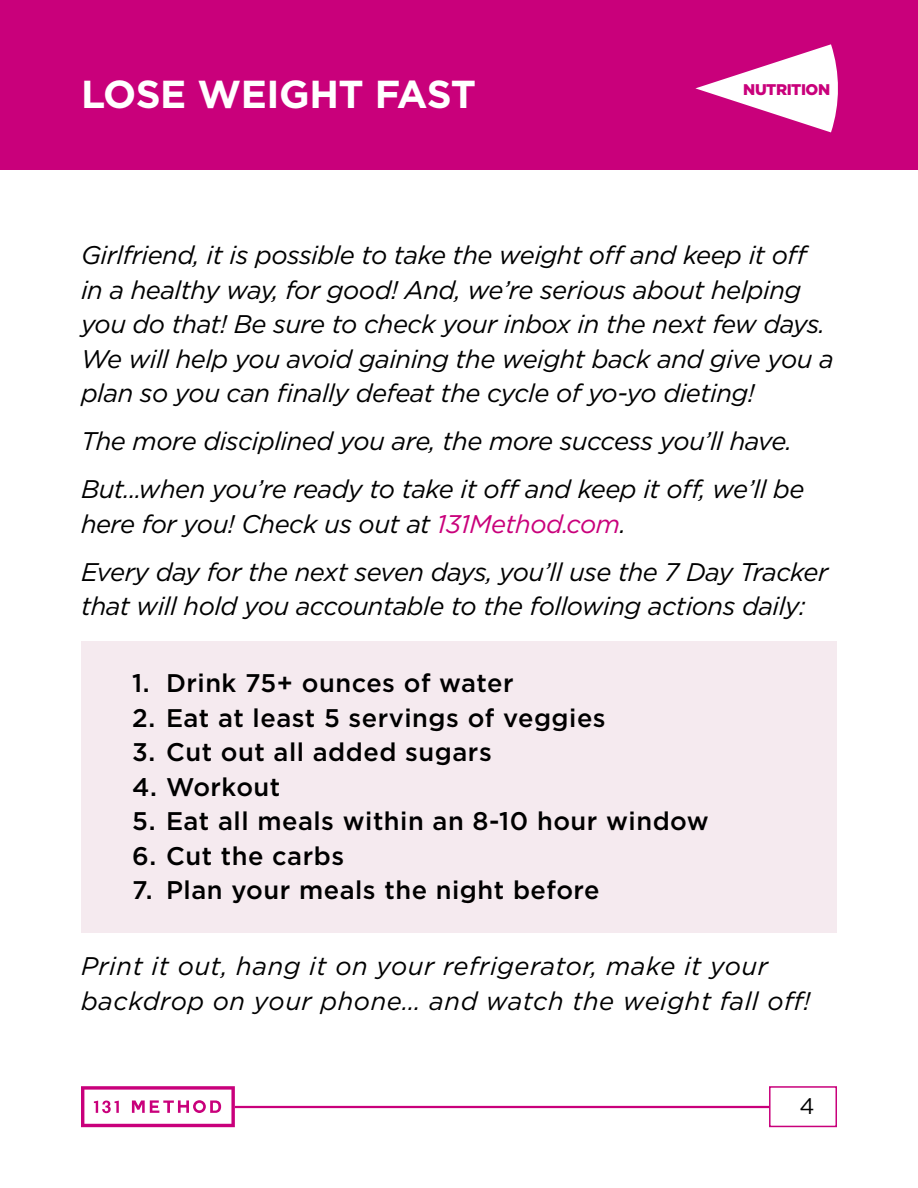
<style>
.page{position:relative;width:918px;height:1188px;background:#fff}
.page>*{position:absolute;margin:0;border:0;box-sizing:border-box;transform-origin:0 0}
.t1{font:700 39px "Gotham";letter-spacing:-.01em;color:#fff}
.t2{font:italic 25.5px/34.5px "Gotham";letter-spacing:-.02em;color:#000}
.t3{font:500 25.5px "Gotham";letter-spacing:.02em;color:#000}
.t4{font:italic 25.5px/34.5px "Gotham";letter-spacing:.02em;color:#000}
.t5{font:22.5px "Gotham";color:#000}
.t6{font:900 15.45px "Gotham";letter-spacing:-.03em;color:#c9007b}
.s1{color:#c9007b}
</style>
<div class="page">
<div style="left:0;top:0;width:918px;height:170px;background:#c9007b"></div>
<hr style="left:235px;top:1106px;width:534px;height:2px;background:#c9007b">
<svg style="left:81px;top:1086px;width:154px;height:41px"></svg>
<div style="left:769px;top:1086px;width:68px;height:41px;border:2px solid #c9007b"></div>
<svg style="left:695px;top:44px;width:143px;height:88px"></svg>
<div style="left:81px;top:642px;width:756px;height:291px;background:#f5eaef"></div>
<h1 class="t1" style="left:81px;top:68px;width:397px">LOSE WEIGHT FAST</h1>
<p class="t6" style="left:743px;top:79px;width:88px">NUTRITION</p>
<p class="t2" style="left:81px;top:237px;width:754px">Girlfriend, it is possible to take the weight off and keep it off in a healthy way, for good! And, we’re serious about helping you do that! Be sure to check your inbox in the next few days.<br>We will help you avoid gaining the weight back and give you a plan so you can finally defeat the cycle of yo-yo dieting!</p>
<p class="t2" style="left:81px;top:417px;width:725px;line-height:48px">The more disciplined you are, the more success you’ll have.<br>But...when you’re ready to take it off and keep it off, we’ll be</p>
<p class="t2" style="left:81px;top:499px;width:749px;line-height:48px">here for you! Check us out at <span class="s1">131Method.com</span>.<br>Every day for the next seven days, you’ll use the 7 Day Tracker</p>
<p class="t2" style="left:81px;top:588px;width:726px">that will hold you accountable to the following actions daily:</p>
<p class="t3" style="left:132px;top:667px;width:383px">1. Drink 75+ ounces of water</p>
<p class="t3" style="left:132px;top:701px;width:475px">2. Eat at least 5 servings of veggies</p>
<p class="t3" style="left:132px;top:736px;width:361px">3. Cut out all added sugars</p>
<p class="t3" style="left:132px;top:770px;width:150px">4. Workout</p>
<p class="t3" style="left:132px;top:805px;width:578px">5. Eat all meals within an 8-10 hour window</p>
<p class="t3" style="left:132px;top:839px;width:213px">6. Cut the carbs</p>
<p class="t3" style="left:132px;top:874px;width:469px">7. Plan your meals the night before</p>
<p class="t4" style="left:81px;top:948px;width:731px">Print it out, hang it on your refrigerator, make it your backdrop on your phone… and watch the weight fall off!</p>
<p class="t5" style="left:800px;top:1092px;width:17px">4</p>
</div>
